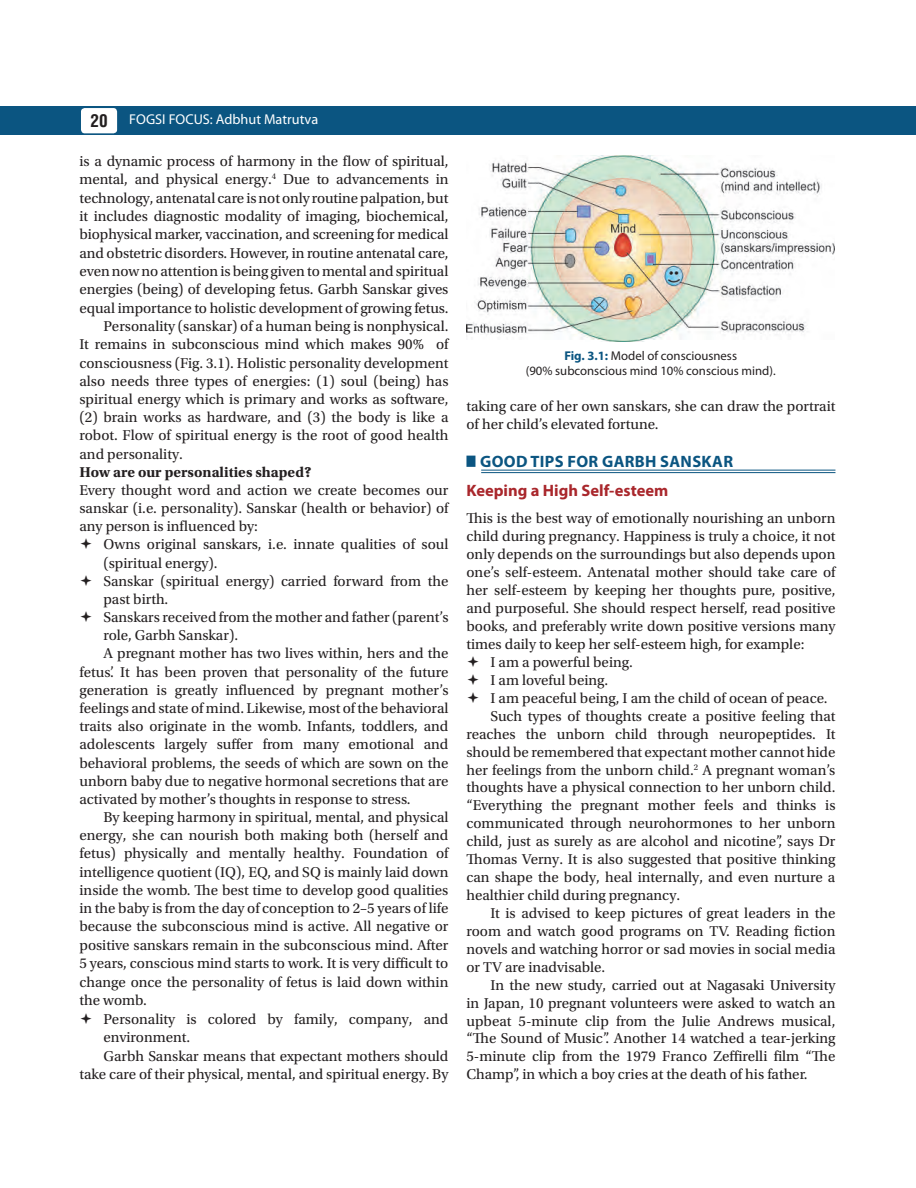
<style>
.page{position:relative;width:916px;height:1188px;background:#fff}
.page>*{position:absolute;margin:0;border:0;box-sizing:border-box;transform-origin:0 0}
.t1{font:700 condensed 17.25px "Helvetica";color:#231f20}
.t2{font:700 16.5px "Myriad Pro";letter-spacing:.02em;color:#0b5581}
.t3{font:700 16.5px "Myriad Pro";color:#a9272c}
.t4{font:15px/18.1px "Utopia Std";color:#231f20;text-align:justify}
.t5{font:700 15px "Utopia Std";color:#231f20}
.t6{font:14.25px "Myriad Pro";color:#fff}
.t7{font:12.75px/15.3px "Myriad Pro";color:#231f20;text-align:center}
.s1{font-weight:700;color:#0b5581}
</style>
<div class="page">
<div style="left:0;top:106px;width:916px;height:29px;background:#0b5581"></div>
<div style="left:80px;top:107px;width:38px;height:27px;background:#fff;border-radius:4px"></div>
<div style="left:79px;top:106px;width:40px;height:29px;border:2px solid #0b5581;border-radius:4px"></div>
<div style="left:466px;top:455px;width:9px;height:12px;background:#0b5581"></div>
<hr style="left:481px;top:470px;width:354px;height:1px;background:#0b5581">
<hr style="left:481px;top:472px;width:354px;height:1px;background:#0b5581">
<img style="left:467px;top:155px;width:367px;height:186px">
<p class="t1" style="left:90px;top:109px;width:19px">20</p>
<p class="t6" style="left:129px;top:111px;width:190px">FOGSI FOCUS: Adbhut Matrutva</p>
<p class="t4" style="left:79px;top:152px;width:371px">is a dynamic process of harmony in the flow of spiritual,</p>
<p class="t4" style="left:79px;top:171px;width:370px">mental, and physical energy.<sup>4</sup> Due to advancements in</p>
<p class="t4" style="left:79px;top:189px;width:370px">technology, antenatal care is not only routine palpation, but</p>
<p class="t4" style="left:79px;top:207px;width:371px">it includes diagnostic modality of imaging, biochemical,</p>
<p class="t4" style="left:79px;top:226px;width:371px">biophysical marker, vaccination, and screening for medical</p>
<p class="t4" style="left:79px;top:244px;width:371px">and obstetric disorders. However, in routine antenatal care,</p>
<p class="t4" style="left:79px;top:262px;width:370px">even now no attention is being given to mental and spiritual</p>
<p class="t4" style="left:79px;top:280px;width:370px">energies (being) of developing fetus. Garbh Sanskar gives</p>
<p class="t4" style="left:79px;top:299px;width:371px">equal importance to holistic development of growing fetus.</p>
<p class="t4" style="left:103px;top:317px;width:347px">Personality (sanskar) of a human being is nonphysical.</p>
<p class="t4" style="left:79px;top:335px;width:370px">It remains in subconscious mind which makes 90% of</p>
<p class="t4" style="left:79px;top:354px;width:370px">consciousness (Fig. 3.1). Holistic personality development</p>
<p class="t4" style="left:79px;top:372px;width:371px">also needs three types of energies: (1) soul (being) has</p>
<p class="t4" style="left:79px;top:390px;width:370px">spiritual energy which is primary and works as software,</p>
<p class="t4" style="left:79px;top:408px;width:371px">(2) brain works as hardware, and (3) the body is like a</p>
<p class="t4" style="left:79px;top:427px;width:370px">robot. Flow of spiritual energy is the root of good health</p>
<p class="t4" style="left:79px;top:445px;width:105px">and personality.</p>
<p class="t5" style="left:79px;top:463px;width:234px">How are our personalities shaped?</p>
<p class="t4" style="left:79px;top:481px;width:371px">Every thought word and action we create becomes our sanskar (i.e. personality). Sanskar (health or behavior) of any person is influenced by:</p>
<p class="t4" style="left:103px;top:535px;width:347px">Owns original sanskars, i.e. innate qualities of soul</p>
<p class="t4" style="left:103px;top:554px;width:116px">(spiritual energy).</p>
<p class="t4" style="left:103px;top:572px;width:346px">Sanskar (spiritual energy) carried forward from the</p>
<p class="t4" style="left:103px;top:590px;width:66px">past birth.</p>
<p class="t4" style="left:103px;top:608px;width:347px">Sanskars received from the mother and father (parent’s</p>
<p class="t4" style="left:103px;top:626px;width:136px">role, Garbh Sanskar).</p>
<p class="t4" style="left:103px;top:644px;width:346px">A pregnant mother has two lives within, hers and the</p>
<p class="t4" style="left:79px;top:662px;width:370px">fetus’. It has been proven that personality of the future</p>
<p class="t4" style="left:79px;top:681px;width:371px">generation is greatly influenced by pregnant mother’s</p>
<p class="t4" style="left:79px;top:699px;width:371px">feelings and state of mind. Likewise, most of the behavioral</p>
<p class="t4" style="left:79px;top:717px;width:370px">traits also originate in the womb. Infants, toddlers, and</p>
<p class="t4" style="left:79px;top:735px;width:370px">adolescents largely suffer from many emotional and</p>
<p class="t4" style="left:79px;top:754px;width:371px">behavioral problems, the seeds of which are sown on the</p>
<p class="t4" style="left:79px;top:772px;width:370px">unborn baby due to negative hormonal secretions that are</p>
<p class="t4" style="left:79px;top:790px;width:333px">activated by mother’s thoughts in response to stress.</p>
<p class="t4" style="left:103px;top:808px;width:347px">By keeping harmony in spiritual, mental, and physical</p>
<p class="t4" style="left:79px;top:826px;width:370px">energy, she can nourish both making both (herself and</p>
<p class="t4" style="left:79px;top:844px;width:370px">fetus) physically and mentally healthy. Foundation of</p>
<p class="t4" style="left:79px;top:862px;width:371px">intelligence quotient (IQ), EQ, and SQ is mainly laid down</p>
<p class="t4" style="left:79px;top:881px;width:370px">inside the womb. The best time to develop good qualities</p>
<p class="t4" style="left:79px;top:899px;width:371px">in the baby is from the day of conception to 2–5 years of life</p>
<p class="t4" style="left:79px;top:917px;width:371px">because the subconscious mind is active. All negative or</p>
<p class="t4" style="left:79px;top:936px;width:370px">positive sanskars remain in the subconscious mind. After</p>
<p class="t4" style="left:79px;top:954px;width:370px">5 years, conscious mind starts to work. It is very difficult to</p>
<p class="t4" style="left:79px;top:973px;width:370px">change once the personality of fetus is laid down within</p>
<p class="t4" style="left:79px;top:991px;width:69px">the womb.</p>
<p class="t4" style="left:103px;top:1009px;width:346px">Personality is colored by family, company, and</p>
<p class="t4" style="left:103px;top:1028px;width:88px">environment.</p>
<p class="t4" style="left:103px;top:1046px;width:347px">Garbh Sanskar means that expectant mothers should</p>
<p class="t4" style="left:79px;top:1065px;width:370px">take care of their physical, mental, and spiritual energy. By</p>
<p class="t7" style="left:526px;top:348px;width:251px"><span class="s1">Fig. 3.1:</span> Model of consciousness<br>(90% subconscious mind 10% conscious mind).</p>
<p class="t4" style="left:466px;top:397px;width:371px">taking care of her own sanskars, she can draw the portrait of her child’s elevated fortune.</p>
<p class="t2" style="left:480px;top:450px;width:255px">GOOD TIPS FOR GARBH SANSKAR</p>
<p class="t3" style="left:466px;top:479px;width:203px">Keeping a High Self-esteem</p>
<p class="t4" style="left:466px;top:509px;width:371px">This is the best way of emotionally nourishing an unborn</p>
<p class="t4" style="left:466px;top:527px;width:371px">child during pregnancy. Happiness is truly a choice, it not</p>
<p class="t4" style="left:466px;top:545px;width:371px">only depends on the surroundings but also depends upon</p>
<p class="t4" style="left:466px;top:563px;width:371px">one’s self-esteem. Antenatal mother should take care of</p>
<p class="t4" style="left:466px;top:581px;width:371px">her self-esteem by keeping her thoughts pure, positive,</p>
<p class="t4" style="left:466px;top:599px;width:370px">and purposeful. She should respect herself, read positive</p>
<p class="t4" style="left:466px;top:617px;width:371px">books, and preferably write down positive versions many</p>
<p class="t4" style="left:466px;top:635px;width:339px">times daily to keep her self-esteem high, for example:</p>
<p class="t4" style="left:490px;top:653px;width:144px">I am a powerful being.</p>
<p class="t4" style="left:490px;top:671px;width:119px">I am loveful being.</p>
<p class="t4" style="left:490px;top:689px;width:339px">I am peaceful being, I am the child of ocean of peace.</p>
<p class="t4" style="left:490px;top:707px;width:346px">Such types of thoughts create a positive feeling that</p>
<p class="t4" style="left:466px;top:725px;width:371px">reaches the unborn child through neuropeptides. It</p>
<p class="t4" style="left:466px;top:743px;width:371px">should be remembered that expectant mother cannot hide</p>
<p class="t4" style="left:466px;top:760px;width:371px">her feelings from the unborn child.<sup>2</sup> A pregnant woman’s</p>
<p class="t4" style="left:466px;top:778px;width:370px">thoughts have a physical connection to her unborn child.</p>
<p class="t4" style="left:466px;top:796px;width:371px">“Everything the pregnant mother feels and thinks is</p>
<p class="t4" style="left:466px;top:814px;width:371px">communicated through neurohormones to her unborn</p>
<p class="t4" style="left:466px;top:832px;width:370px">child, just as surely as are alcohol and nicotine”, says Dr</p>
<p class="t4" style="left:466px;top:850px;width:370px">Thomas Verny. It is also suggested that positive thinking</p>
<p class="t4" style="left:466px;top:868px;width:370px">can shape the body, heal internally, and even nurture a</p>
<p class="t4" style="left:466px;top:886px;width:215px">healthier child during pregnancy.</p>
<p class="t4" style="left:490px;top:904px;width:347px">It is advised to keep pictures of great leaders in the</p>
<p class="t4" style="left:466px;top:922px;width:370px">room and watch good programs on TV. Reading fiction</p>
<p class="t4" style="left:466px;top:939px;width:371px">novels and watching horror or sad movies in social media</p>
<p class="t4" style="left:466px;top:957px;width:140px">or TV are inadvisable.</p>
<p class="t4" style="left:490px;top:975px;width:346px">In the new study, carried out at Nagasaki University</p>
<p class="t4" style="left:466px;top:993px;width:370px">in Japan, 10 pregnant volunteers were asked to watch an</p>
<p class="t4" style="left:466px;top:1011px;width:370px">upbeat 5-minute clip from the Julie Andrews musical,</p>
<p class="t4" style="left:466px;top:1029px;width:371px">“The Sound of Music”. Another 14 watched a tear-jerking</p>
<p class="t4" style="left:466px;top:1047px;width:370px">5-minute clip from the 1979 Franco Zeffirelli film “The</p>
<p class="t4" style="left:466px;top:1065px;width:343px">Champ”, in which a boy cries at the death of his father.</p>
</div>
